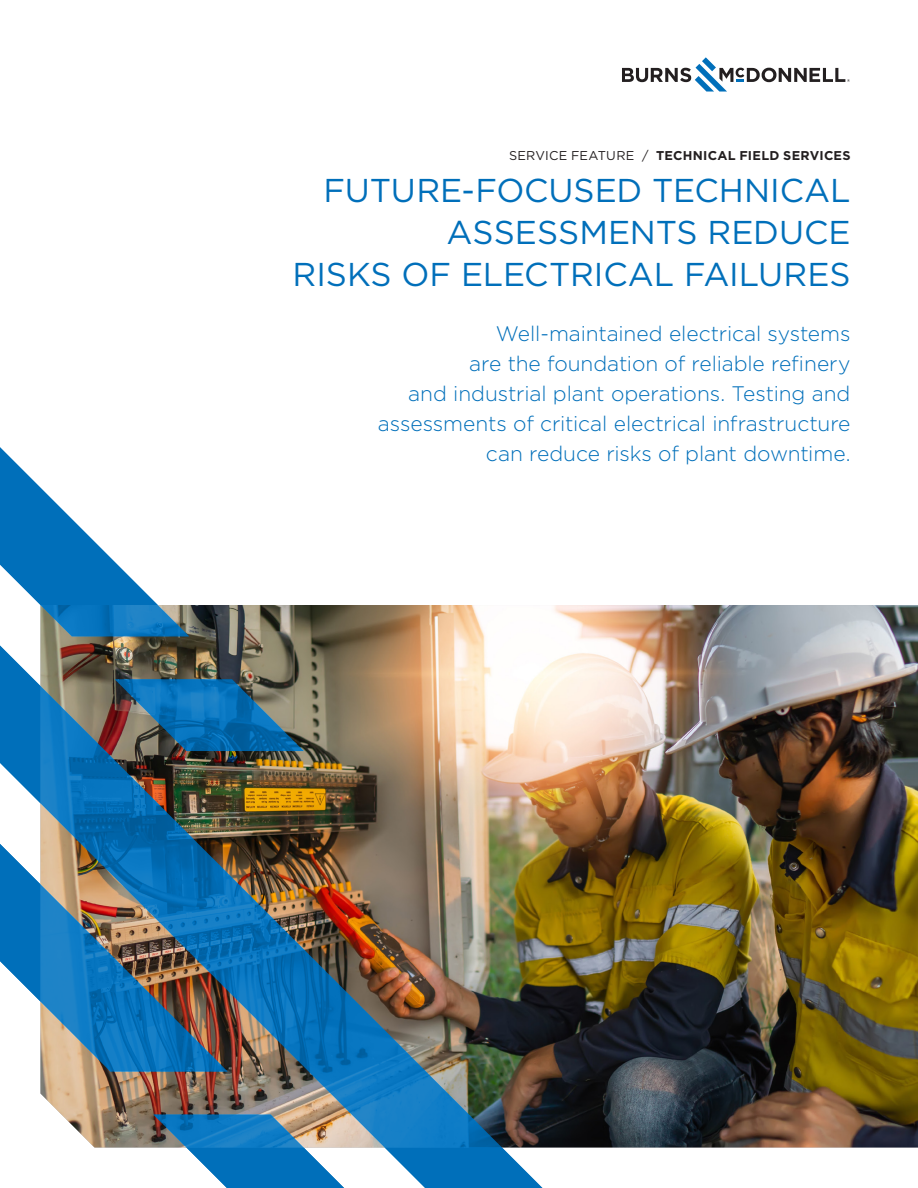
<style>
.page{position:relative;width:918px;height:1188px;background:#fff}
.page>*{position:absolute;margin:0;border:0;box-sizing:border-box;transform-origin:0 0}
.Headline_-_Section{font:33px/42px "Gotham";color:#006fba;text-align:right}
.Intro_Text{font:300 21px/30px "Gotham";letter-spacing:-.005em;color:#006fba;text-align:right}
.t1{font:700 12.75px "Gotham";letter-spacing:.015em;color:#231f20}
.s1{font-weight:400}
</style>
<div class="page">
<img style="left:189px;top:605px;width:729px;height:543px">
<svg style="left:622px;top:57px;width:228px;height:35px"></svg>
<svg style="left:0;top:447px;width:189px;height:185px"></svg>
<img style="left:0;top:632px;width:556px;height:556px">
<img style="left:0;top:831px;width:228px;height:241px">
<svg style="left:153px;top:1115px;width:205px;height:73px"></svg>
<p class="t1" style="left:509px;top:147px;width:343px"><span class="s1">SERVICE FEATURE /</span> TECHNICAL FIELD SERVICES</p>
<p class="Headline_-_Section" style="left:293px;top:168px;width:560px">FUTURE-FOCUSED TECHNICAL<br>ASSESSMENTS REDUCE<br>RISKS OF ELECTRICAL FAILURES</p>
<p class="Intro_Text" style="left:378px;top:318px;width:474px">Well-maintained electrical systems<br>are the foundation of reliable refinery<br>and industrial plant operations. Testing and assessments of critical electrical infrastructure can reduce risks of plant downtime.</p>
</div>
